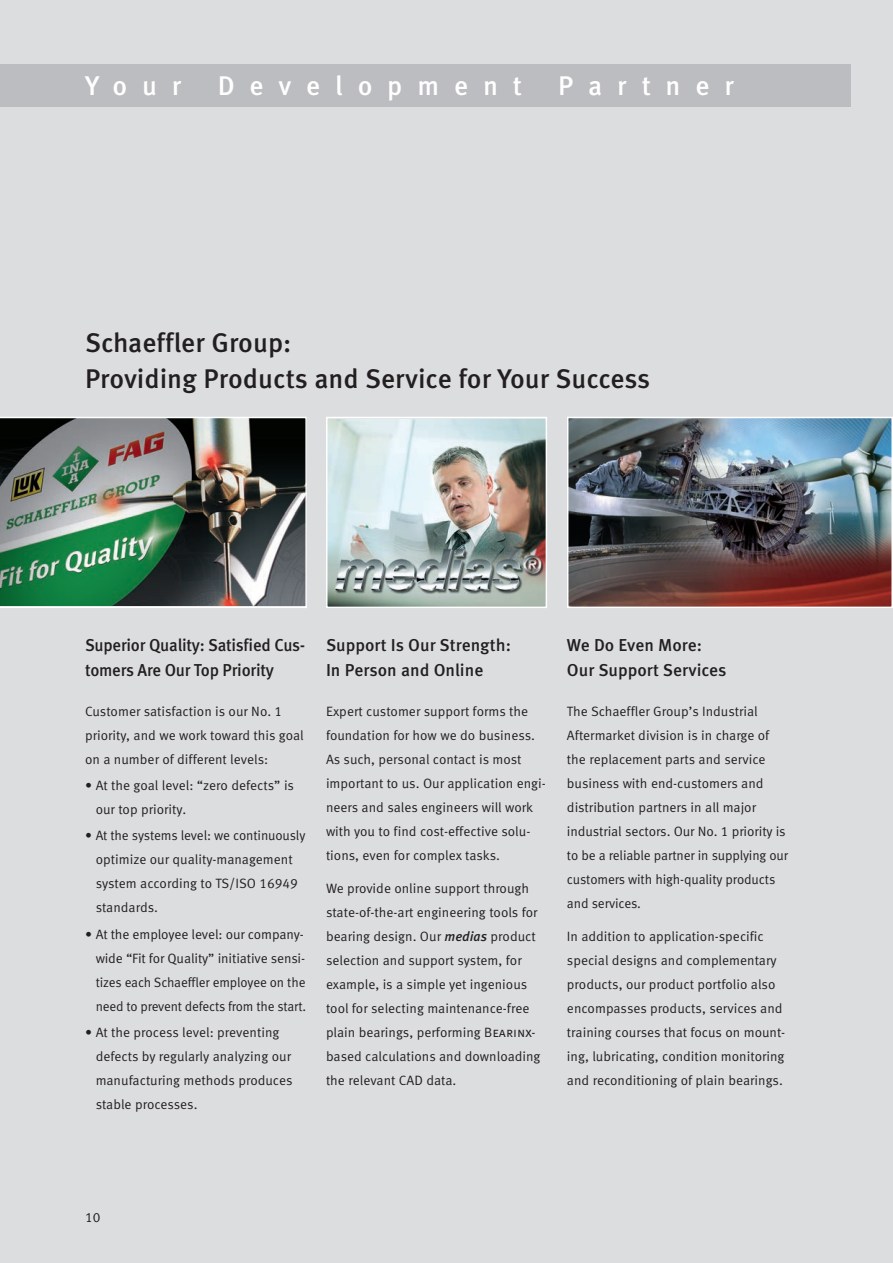
<style>
.page{position:relative;width:893px;height:1263px;background:#dcdddf}
.page>*{position:absolute;margin:0;border:0;box-sizing:border-box;transform-origin:0 0}
.t1{font:500 27px/36px "Schaeffler Meta";color:#231f20}
.t2{font:500 27px "Schaeffler Meta";letter-spacing:.55em;color:#fff}
.t3{font:500 17.25px/25.5px "Schaeffler Meta";letter-spacing:-.005em;color:#231f20}
.t4{font:500 17.25px/25.5px "Schaeffler Meta";letter-spacing:-.005em;color:#231f20;scale:.96 1}
.t5{font:13.5px/24px "Schaeffler Meta";letter-spacing:-.005em;color:#231f20}
.s1{font-weight:500;font-style:italic}
</style>
<div class="page">
<img style="left:570px;top:420px;width:320px;height:185px">
<div style="left:567px;top:417px;width:326px;height:191px;border:2px solid #fff"></div>
<img style="left:329px;top:420px;width:215px;height:185px">
<div style="left:326px;top:417px;width:221px;height:191px;border:2px solid #fff"></div>
<img style="left:0;top:417px;width:307px;height:191px">
<div style="left:0;top:64px;width:850px;height:42px;background:#bcbdc0"></div>
<h1 class="t2" style="left:85px;top:69px;width:98px">Your</h1>
<h1 class="t2" style="left:218px;top:69px;width:306px">Development</h1>
<h1 class="t2" style="left:558px;top:69px;width:177px">Partner</h1>
<h1 class="t1" style="left:85px;top:325px;width:567px">Schaeffler Group:<br>Providing Products and Service for Your Success</h1>
<p class="t4" style="left:85px;top:632px;width:231px">Superior Quality: Satisfied Cus&shy;tomers Are Our Top Priority</p>
<p class="t5" style="left:85px;top:700px;width:220px">Customer satisfaction is our No. 1 priority, and we work toward this goal on a number of different levels:</p>
<p class="t5" style="left:96px;top:774px;width:200px;text-indent:-11px">• At the goal level: “zero defects” is our top priority.</p>
<p class="t5" style="left:96px;top:824px;width:211px;text-indent:-11px">• At the systems level: we continuously optimize our quality-management system according to TS/ISO 16949 standards.</p>
<p class="t5" style="left:96px;top:922px;width:212px;text-indent:-11px">• At the employee level: our company&shy;wide “Fit for Quality” initiative sensi&shy;tizes each Schaeffler employee on the need to prevent defects from the start.</p>
<p class="t5" style="left:96px;top:1020px;width:198px;text-indent:-11px">• At the process level: preventing defects by regularly analyzing our manufacturing methods produces stable processes.</p>
<p class="t3" style="left:326px;top:632px;width:186px">Support Is Our Strength:<br>In Person and Online</p>
<p class="t5" style="left:326px;top:700px;width:221px">Expert customer support forms the foundation for how we do business.<br>As such, personal contact is most important to us. Our application engi&shy;neers and sales engineers will work with you to find cost-effective solu&shy;tions, even for complex tasks.</p>
<p class="t5" style="left:326px;top:876px;width:216px">We provide online support through state-of-the-art engineering tools for bearing design. Our <span class="s1">medias</span> product selection and support system, for example, is a simple yet ingenious tool for selecting maintenance-free plain bearings, performing Bearinx&shy;based calculations and downloading the relevant CAD data.</p>
<p class="t3" style="left:567px;top:632px;width:161px">We Do Even More:<br>Our Support Services</p>
<p class="t5" style="left:567px;top:700px;width:223px">The Schaeffler Group’s Industrial Aftermarket division is in charge of the replacement parts and service business with end-customers and distribution partners in all major industrial sectors. Our No. 1 priority is to be a reliable partner in supplying our customers with high-quality products and services.</p>
<p class="t5" style="left:567px;top:924px;width:220px">In addition to application-specific special designs and complementary products, our product portfolio also encompasses products, services and training courses that focus on mount&shy;ing, lubricating, condition monitoring and reconditioning of plain bearings.</p>
<p class="t5" style="left:85px;top:1205px;width:17px">10</p>
</div>
